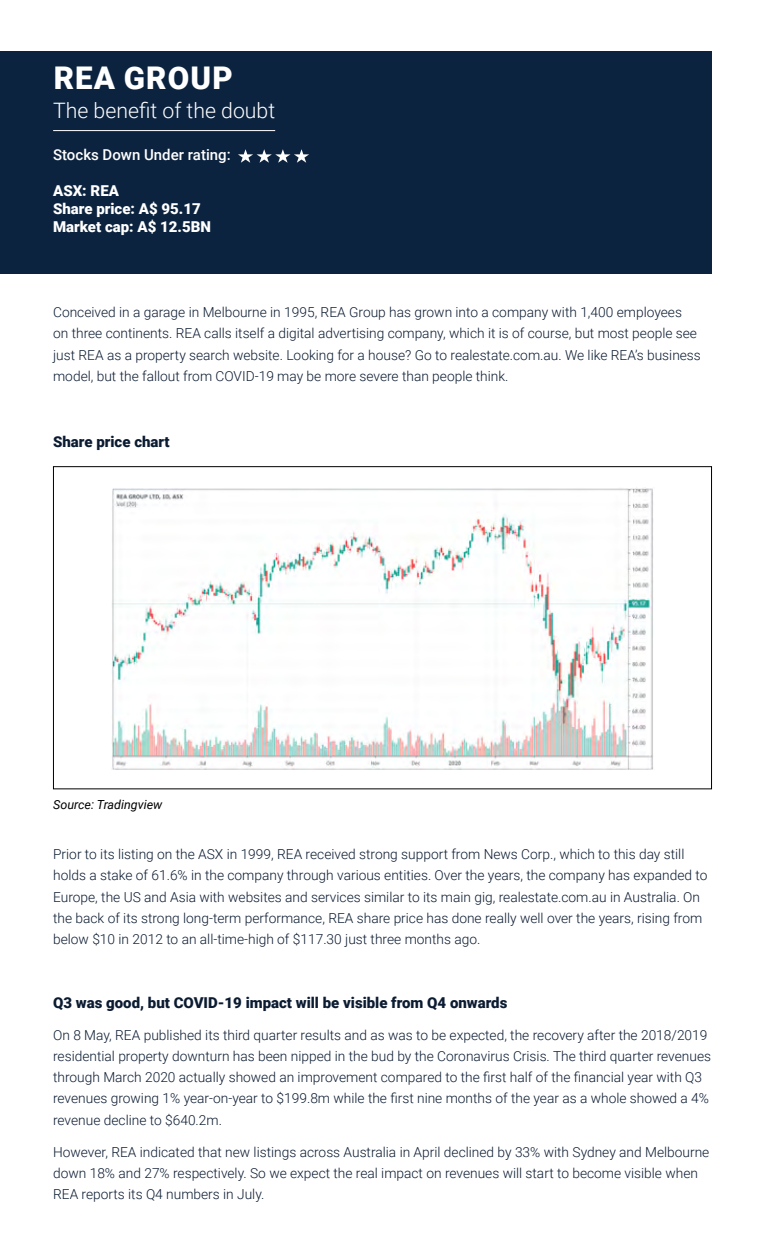
<style>
.page{position:relative;width:765px;height:1260px;background:#fff}
.page>*{position:absolute;margin:0;border:0;box-sizing:border-box;transform-origin:0 0}
.t1{font:900 31.25px "Roboto";letter-spacing:.035em;color:#fff}
.t2{font:300 21.25px "Roboto";color:#fff}
.t3{font:900 15px "Roboto";color:#0b1b31}
.t4{font:900 15px/18px "Roboto";color:#fff}
.t5{font:500 15px "Roboto";color:#fff}
.t6{font:300 13.75px/21.2px "Roboto";color:#0b1b31}
.t7{font:italic 12.5px "Roboto";color:#000}
</style>
<div class="page">
<div style="left:0;top:52px;width:712px;height:222px;background:#0c233f"></div>
<hr style="left:53px;top:130px;width:222px;height:1px;background:#fff">
<svg style="left:238px;top:149px;width:71px;height:14px"></svg>
<img style="left:111px;top:487px;width:542px;height:282px">
<h1 class="t1" style="left:54px;top:56px;width:180px">REA GROUP</h1>
<h2 class="t2" style="left:53px;top:96px;width:224px">The benefit of the doubt</h2>
<p class="t5" style="left:53px;top:144px;width:179px">Stocks Down Under rating:</p>
<p class="t4" style="left:53px;top:181px;width:159px">ASX: REA<br>Share price: A$ 95.17<br>Market cap: A$ 12.5BN</p>
<p class="t6" style="left:53px;top:301px;width:649px">Conceived in a garage in Melbourne in 1995, REA Group has grown into a company with 1,400 employees<br>on three continents. REA calls itself a digital advertising company, which it is of course, but most people see just REA as a property search website. Looking for a house? Go to realestate.com.au. We like REA’s business model, but the fallout from COVID-19 may be more severe than people think.</p>
<p class="t3" style="left:53px;top:431px;width:118px">Share price chart</p>
<p class="t7" style="left:53px;top:796px;width:111px">Source: Tradingview</p>
<p class="t6" style="left:53px;top:843px;width:656px">Prior to its listing on the ASX in 1999, REA received strong support from News Corp., which to this day still holds a stake of 61.6% in the company through various entities. Over the years, the company has expanded to Europe, the US and Asia with websites and services similar to its main gig, realestate.com.au in Australia. On the back of its strong long-term performance, REA share price has done really well over the years, rising from below $10 in 2012 to an all-time-high of $117.30 just three months ago.</p>
<p class="t3" style="left:53px;top:992px;width:456px">Q3 was good, but COVID-19 impact will be visible from Q4 onwards</p>
<p class="t6" style="left:53px;top:1024px;width:659px">On 8 May, REA published its third quarter results and as was to be expected, the recovery after the 2018/2019 residential property downturn has been nipped in the bud by the Coronavirus Crisis. The third quarter revenues through March 2020 actually showed an improvement compared to the first half of the financial year with Q3 revenues growing 1% year-on-year to $199.8m while the first nine months of the year as a whole showed a 4% revenue decline to $640.2m.</p>
<p class="t6" style="left:53px;top:1141px;width:658px">However, REA indicated that new listings across Australia in April declined by 33% with Sydney and Melbourne down 18% and 27% respectively. So we expect the real impact on revenues will start to become visible when<br>REA reports its Q4 numbers in July.</p>
</div>
